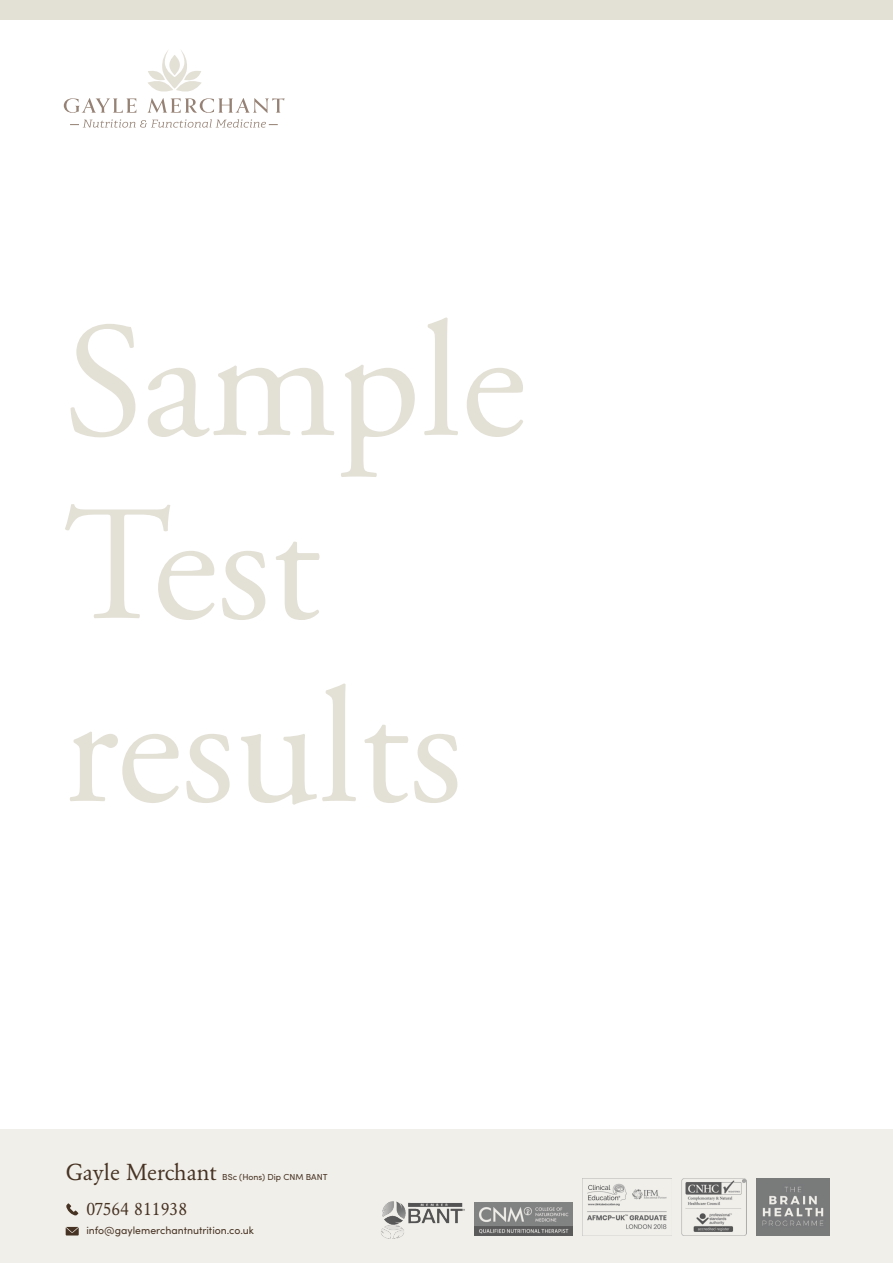
<style>
.page{position:relative;width:893px;height:1263px;background:#fff}
.page>*{position:absolute;margin:0;border:0;box-sizing:border-box;transform-origin:0 0}
.t1{font:163.95px "Adobe Garamond Pro";color:#e3e0d6}
.t2{font:22.95px "Garamond BE";color:#473323}
.t3{font:17.7px "Garamond BE";color:#473323}
.t4{font:10.5px "Sofia Pro";color:#473323}
.t5{font:8.7px "Sofia Pro";color:#473323}
</style>
<div class="page">
<svg style="left:70px;top:119px;width:208px;height:9px"></svg>
<svg style="left:64px;top:98px;width:72px;height:15px"></svg>
<svg style="left:147px;top:50px;width:138px;height:63px"></svg>
<div style="left:0;top:0;width:893px;height:19px;background:#e3e0d6"></div>
<div style="left:0;top:1129px;width:893px;height:134px;background:#f1efea"></div>
<img style="left:681px;top:1178px;width:66px;height:58px">
<img style="left:757px;top:1178px;width:73px;height:58px">
<img style="left:582px;top:1178px;width:89px;height:58px">
<img style="left:381px;top:1201px;width:84px;height:37px">
<img style="left:474px;top:1202px;width:98px;height:34px">
<svg style="left:66px;top:1203px;width:12px;height:12px"></svg>
<svg style="left:66px;top:1227px;width:13px;height:8px"></svg>
<p class="t1" style="left:64px;top:284px;width:464px">Sample</p>
<p class="t1" style="left:64px;top:467px;width:258px">Test</p>
<p class="t1" style="left:64px;top:650px;width:400px">results</p>
<p class="t2" style="left:66px;top:1158px;width:153px">Gayle Merchant</p>
<p class="t5" style="left:222px;top:1170px;width:107px">BSc (Hons) Dip CNM BANT</p>
<p class="t3" style="left:86px;top:1199px;width:102px">07564 811938</p>
<p class="t4" style="left:86px;top:1223px;width:169px">info@gaylemerchantnutrition.co.uk</p>
</div>
